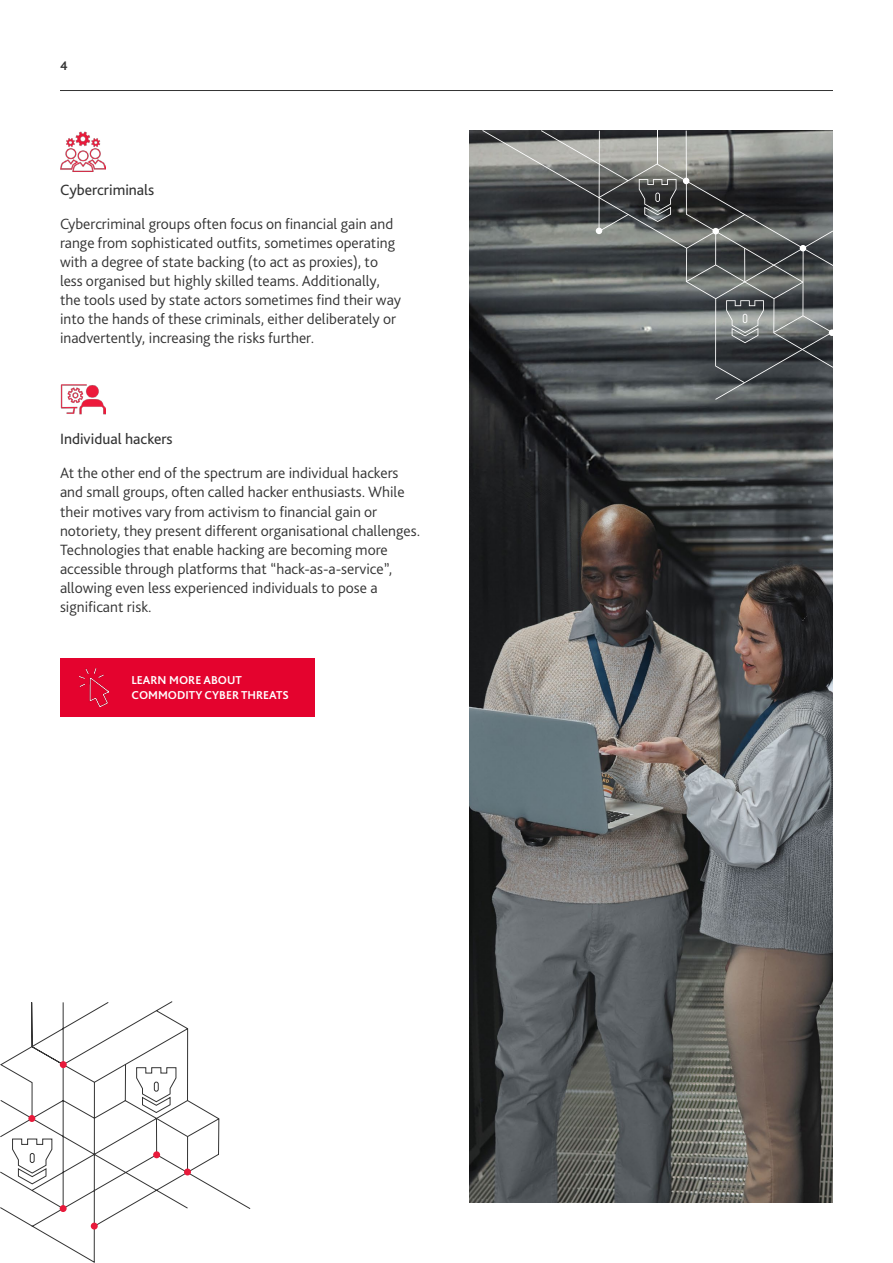
<style>
.page{position:relative;width:893px;height:1263px;background:#fff}
.page>*{position:absolute;margin:0;border:0;box-sizing:border-box;transform-origin:0 0}
.t1{font:300 15.6px/19px "Bliss Pro";color:#333}
.t2{font:15.6px "Bliss Pro";color:#333}
.t3{font:700 12.9px "Bliss Pro";color:#333}
.t4{font:700 12px/14.4px "Bliss Pro";color:#fff}
</style>
<div class="page">
<hr style="left:60px;top:90px;width:773px;height:1px;background:#333">
<div style="left:61px;top:658px;width:254px;height:58px;background:#e4032e"></div>
<img style="left:80px;top:668px;width:28px;height:38px">
<img style="left:60px;top:131px;width:45px;height:41px">
<img style="left:61px;top:384px;width:45px;height:31px">
<img style="left:469px;top:131px;width:364px;height:1072px">
<svg style="left:0;top:1001px;width:251px;height:262px"></svg>
<div style="left:91px;top:1222px;width:7px;height:7px;background:#e81a3b;border-radius:50%"></div>
<div style="left:60px;top:1205px;width:7px;height:7px;background:#e81a3b;border-radius:50%"></div>
<div style="left:28px;top:1115px;width:7px;height:7px;background:#e81a3b;border-radius:50%"></div>
<div style="left:60px;top:1061px;width:7px;height:7px;background:#e81a3b;border-radius:50%"></div>
<div style="left:184px;top:1168px;width:7px;height:7px;background:#e81a3b;border-radius:50%"></div>
<div style="left:153px;top:1151px;width:7px;height:7px;background:#e81a3b;border-radius:50%"></div>
<svg style="left:155px;top:1117px;width:34px;height:21px"></svg>
<svg style="left:482px;top:130px;width:351px;height:270px;background:#5b5e5e"></svg>
<p class="t3" style="left:60px;top:58px;width:9px">4</p>
<p class="t2" style="left:60px;top:180px;width:96px">Cybercriminals</p>
<p class="t1" style="left:60px;top:214px;width:343px">Cybercriminal groups often focus on financial gain and range from sophisticated outfits, sometimes operating with a degree of state backing (to act as proxies), to less organised but highly skilled teams. Additionally, the tools used by state actors sometimes find their way into the hands of these criminals, either deliberately or inadvertently, increasing the risks further.</p>
<p class="t2" style="left:60px;top:429px;width:114px">Individual hackers</p>
<p class="t1" style="left:60px;top:463px;width:362px">At the other end of the spectrum are individual hackers and small groups, often called hacker enthusiasts. While their motives vary from activism to financial gain or notoriety, they present different organisational challenges.<br>Technologies that enable hacking are becoming more accessible through platforms that “hack-as-a-service”, allowing even less experienced individuals to pose a significant risk.</p>
<p class="t4" style="left:132px;top:673px;width:159px">LEARN MORE ABOUT<br>COMMODITY CYBER THREATS</p>
</div>
